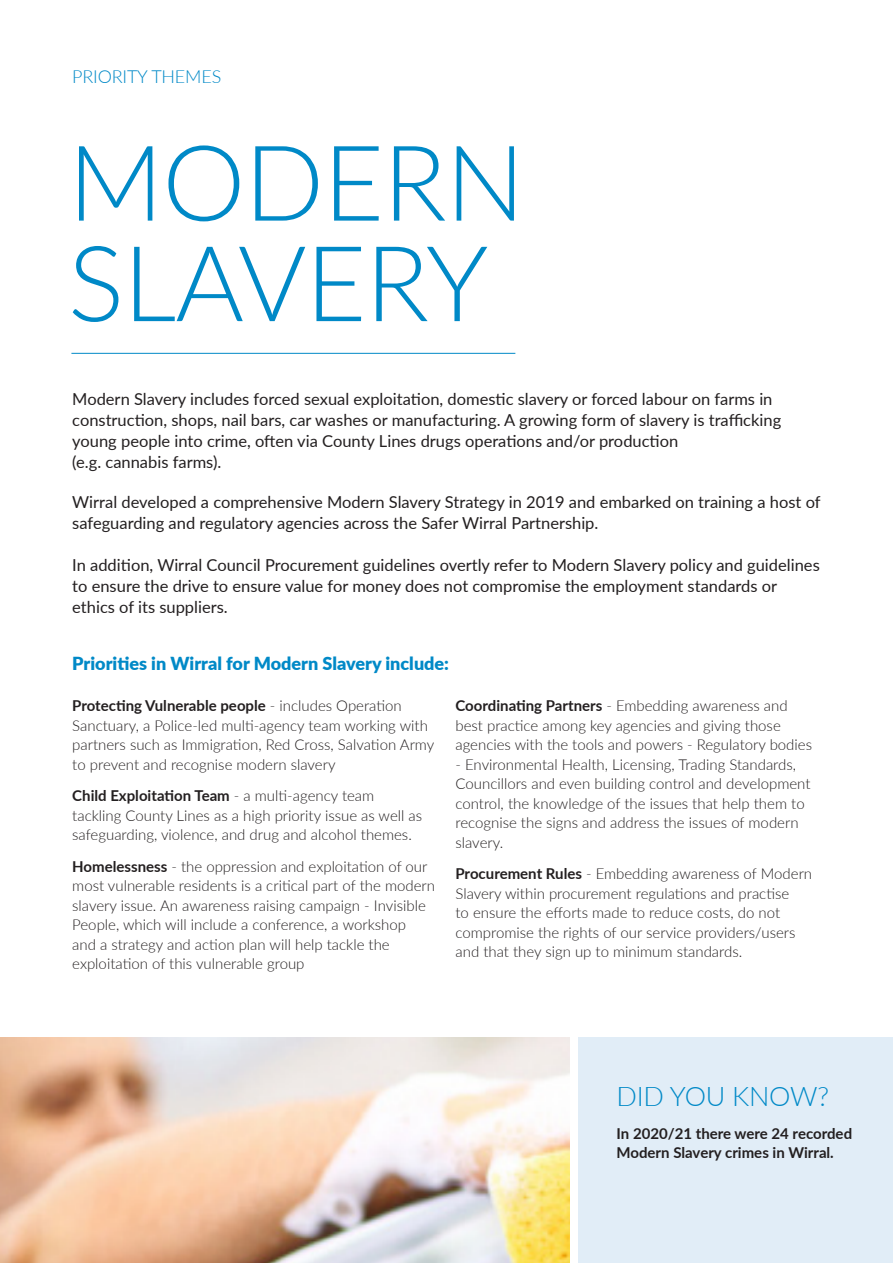
<style>
.page{position:relative;width:893px;height:1263px;background:#fff}
.page>*{position:absolute;margin:0;border:0;box-sizing:border-box;transform-origin:0 0}
.t1{font:300 105px "Lato";letter-spacing:-.01em;color:#0089c7}
.t2{font:300 27px "Lato";letter-spacing:-.01em;color:#0089c7}
.t3{font:900 18px "Lato";color:#0089c7}
.t4{font:300 18px "Lato";letter-spacing:-.01em;color:#0089c7}
.t5{font:16.5px/21px "Lato";color:#231f20}
.t6{font:300 15px/19.5px "Lato";color:#231f20}
.t7{font:700 15px/19.5px "Lato";color:#231f20}
.s1{font-weight:700}
</style>
<div class="page">
<div style="left:578px;top:1037px;width:315px;height:226px;background:#e1edf7"></div>
<hr style="left:71px;top:353px;width:444px;height:1px;background:#0089c7">
<img style="left:0;top:1037px;width:570px;height:226px">
<p class="t4" style="left:72px;top:64px;width:151px">PRIORITY THEMES</p>
<p class="t1" style="left:68px;top:110px;width:458px">MODERN</p>
<p class="t1" style="left:68px;top:210px;width:422px">SLAVERY</p>
<p class="t5" style="left:72px;top:387px;width:710px">Modern Slavery includes forced sexual exploitation, domestic slavery or forced labour on farms in construction, shops, nail bars, car washes or manufacturing. A growing form of slavery is trafficking young people into crime, often via County Lines drugs operations and/or production</p>
<p class="t5" style="left:72px;top:450px;width:151px">(e.g. cannabis farms).</p>
<p class="t5" style="left:72px;top:491px;width:750px">Wirral developed a comprehensive Modern Slavery Strategy in 2019 and embarked on training a host of safeguarding and regulatory agencies across the Safer Wirral Partnership.</p>
<p class="t5" style="left:72px;top:554px;width:749px">In addition, Wirral Council Procurement guidelines overtly refer to Modern Slavery policy and guidelines to ensure the drive to ensure value for money does not compromise the employment standards or ethics of its suppliers.</p>
<p class="t3" style="left:72px;top:650px;width:378px">Priorities in Wirral for Modern Slavery include:</p>
<p class="t6" style="left:72px;top:695px;width:364px"><span class="s1">Protecting Vulnerable people</span> - includes Operation Sanctuary, a Police-led multi-agency team working with partners such as Immigration, Red Cross, Salvation Army to prevent and recognise modern slavery</p>
<p class="t6" style="left:72px;top:785px;width:351px"><span class="s1">Child Exploitation Team</span> - a multi-agency team tackling County Lines as a high priority issue as well as safeguarding, violence, and drug and alcohol themes.</p>
<p class="t6" style="left:72px;top:856px;width:364px"><span class="s1">Homelessness</span> - the oppression and exploitation of our most vulnerable residents is a critical part of the modern slavery issue. An awareness raising campaign - Invisible People, which will include a conference, a workshop<br>and a strategy and action plan will help tackle the exploitation of this vulnerable group</p>
<p class="t6" style="left:455px;top:695px;width:358px"><span class="s1">Coordinating Partners</span> - Embedding awareness and best practice among key agencies and giving those agencies with the tools and powers - Regulatory bodies</p>
<p class="t6" style="left:455px;top:754px;width:357px">- Environmental Health, Licensing, Trading Standards, Councillors and even building control and development control, the knowledge of the issues that help them to recognise the signs and address the issues of modern slavery.</p>
<p class="t6" style="left:455px;top:863px;width:358px"><span class="s1">Procurement Rules</span> - Embedding awareness of Modern Slavery within procurement regulations and practise<br>to ensure the efforts made to reduce costs, do not compromise the rights of our service providers/users and that they sign up to minimum standards.</p>
<p class="t2" style="left:617px;top:1078px;width:214px">DID YOU KNOW?</p>
<p class="t7" style="left:617px;top:1123px;width:237px">In 2020/21 there were 24 recorded<br>Modern Slavery crimes in Wirral.</p>
</div>
